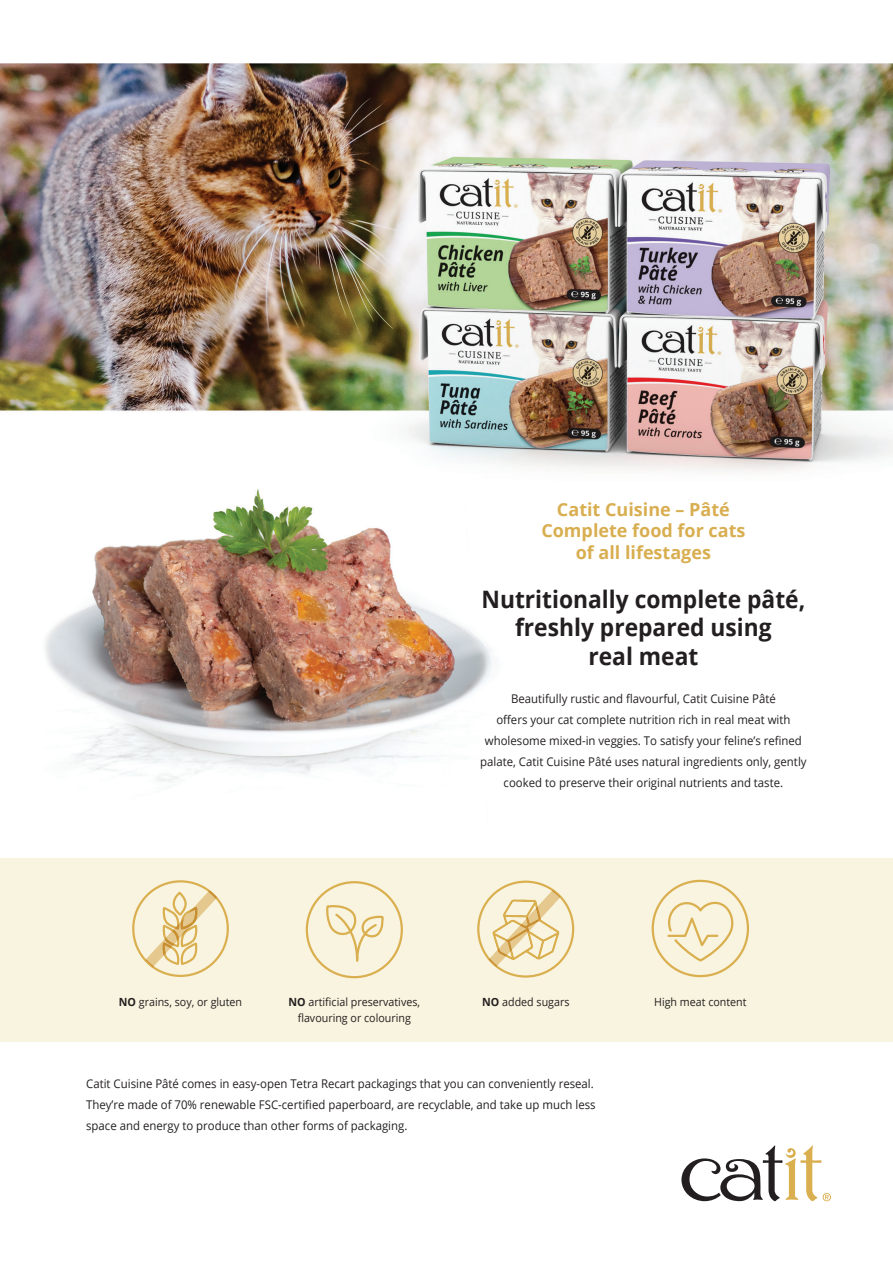
<style>
.page{position:relative;width:893px;height:1263px;background:#fff}
.page>*{position:absolute;margin:0;border:0;box-sizing:border-box;transform-origin:0 0}
.t1{font:700 24px/28.8px "Open Sans";color:#231f20;text-align:center;scale:.95 1}
.t2{font:700 18px/21.6px "Open Sans";color:#d8ae50;text-align:center}
.t3{font:12px/21px "Open Sans";color:#231f20;text-align:center;scale:.95 1}
.t4{font:11.25px "Open Sans";color:#231f20;scale:.95 1}
.s1{font-weight:700}
</style>
<div class="page">
<img style="left:45px;top:489px;width:447px;height:297px">
<svg style="left:681px;top:1145px;width:150px;height:56px"></svg>
<img style="left:0;top:63px;width:893px;height:409px">
<div style="left:0;top:858px;width:893px;height:184px;background:#f9f4df"></div>
<svg style="left:651px;top:879px;width:98px;height:99px"></svg>
<svg style="left:477px;top:880px;width:97px;height:98px"></svg>
<svg style="left:132px;top:880px;width:97px;height:97px"></svg>
<svg style="left:306px;top:881px;width:97px;height:97px"></svg>
<p class="t2" style="left:557px;top:498px;width:174px">Catit Cuisine – Pâté</p>
<p class="t2" style="left:541px;top:519px;width:206px">Complete food for cats of all lifestages</p>
<p class="t1" style="left:481px;top:584px;width:342px">Nutritionally complete pâté, freshly prepared using<br>real meat</p>
<p class="t3" style="left:480px;top:688px;width:345px">Beautifully rustic and flavourful, Catit Cuisine Pâté<br>offers your cat complete nutrition rich in real meat with wholesome mixed-in veggies. To satisfy your feline’s refined palate, Catit Cuisine Pâté uses natural ingredients only, gently cooked to preserve their original nutrients and taste.</p>
<p class="t4" style="left:119px;top:994px;width:131px"><span class="s1">NO</span> grains, soy, or gluten</p>
<p class="t4" style="left:289px;top:994px;width:140px"><span class="s1">NO</span> artificial preservatives,</p>
<p class="t4" style="left:482px;top:994px;width:93px"><span class="s1">NO</span> added sugars</p>
<p class="t4" style="left:654px;top:994px;width:99px">High meat content</p>
<p class="t4" style="left:298px;top:1010px;width:121px">flavouring or colouring</p>
<p class="t3" style="left:86px;top:1073px;width:538px;text-align:left">Catit Cuisine Pâté comes in easy-open Tetra Recart packagings that you can conveniently reseal.<br>They’re made of 70% renewable FSC-certified paperboard, are recyclable, and take up much less space and energy to produce than other forms of packaging.</p>
</div>
